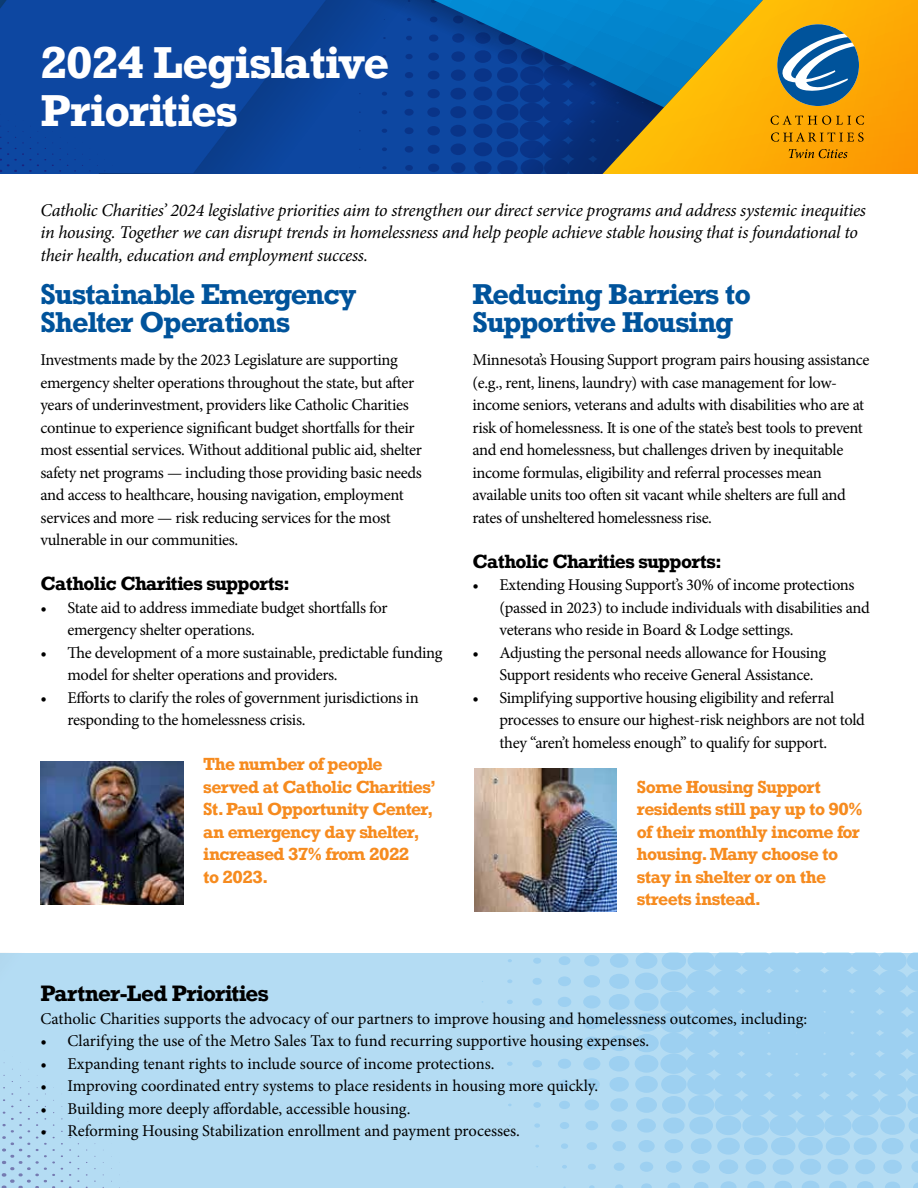
<style>
.page{position:relative;width:918px;height:1188px;background:#fff}
.page>*{position:absolute;margin:0;border:0;box-sizing:border-box;transform-origin:0 0}
.t1{font:700 42px/48px "Rockwell";letter-spacing:-.02em;color:#fff}
.t2{font:700 27px/28.5px "Rockwell";letter-spacing:-.04em;color:#00539b}
.t3{font:700 21px "Rockwell";letter-spacing:-.03em;color:#000}
.t4{font:italic 18px/22.5px "Minion Pro";letter-spacing:-.02em;color:#000}
.t5{font:700 18px "Rockwell";letter-spacing:-.03em;color:#000}
.t6{font:16.5px/22.5px "Minion Pro";letter-spacing:-.02em;color:#000}
.t7{font:700 16.5px/22.5px "Rockwell";letter-spacing:-.04em;color:#f68b1f}
.t8{font:16.5px "Minion Pro";color:#000}
</style>
<div class="page">
<div style="left:0;top:953px;width:918px;height:235px;background:#b4dcf3"></div>
<svg style="left:911px;top:1161px;width:7px;height:12px"></svg>
<div style="left:883px;top:1160px;width:19px;height:14px;background:#9dd0f1;border-radius:50%"></div>
<div style="left:855px;top:1159px;width:20px;height:15px;background:#9dd0f1;border-radius:50%"></div>
<svg style="left:871px;top:953px;width:47px;height:201px"></svg>
<svg style="left:482px;top:953px;width:389px;height:235px"></svg>
<svg style="left:69px;top:1124px;width:11px;height:64px"></svg>
<svg style="left:1px;top:1062px;width:62px;height:126px"></svg>
<svg style="left:829px;top:1181px;width:89px;height:7px"></svg>
<div style="left:326px;top:126px;width:64px;height:47px;background:#0d47a1"></div>
<svg style="left:0;top:126px;width:326px;height:47px;background:#0c459d"></svg>
<svg style="left:382px;top:129px;width:5px;height:4px"></svg>
<svg style="left:382px;top:147px;width:5px;height:4px"></svg>
<svg style="left:382px;top:166px;width:5px;height:3px"></svg>
<svg style="left:390px;top:126px;width:102px;height:47px;background:#0b429a"></svg>
<svg style="left:0;top:0;width:492px;height:126px;background:#0c459e"></svg>
<svg style="left:430px;top:0;width:62px;height:107px;background:#0a489c"></svg>
<div style="left:0;top:115px;width:61px;height:57px;background:#0d47a1"></div>
<svg style="left:492px;top:0;width:426px;height:173px;background:#728262"></svg>
<svg style="left:771px;top:0;width:91px;height:106px;background:#949564"></svg>
<svg style="left:771px;top:115px;width:93px;height:10px"></svg>
<svg style="left:771px;top:132px;width:93px;height:10px"></svg>
<svg style="left:474px;top:149px;width:373px;height:24px;background:#9d7e33"></svg>
<img style="left:40px;top:761px;width:143px;height:143px">
<img style="left:474px;top:769px;width:143px;height:143px">
<h1 class="t1" style="left:40px;top:39px;width:350px">2024 Legislative<br>Priorities</h1>
<p class="t4" style="left:40px;top:199px;width:827px">Catholic Charities’ 2024 legislative priorities aim to strengthen our direct service programs and address systemic inequities in housing. Together we can disrupt trends in homelessness and help people achieve stable housing that is foundational to their health, education and employment success.</p>
<h2 class="t2" style="left:40px;top:279px;width:318px">Sustainable Emergency<br>Shelter Operations</h2>
<p class="t6" style="left:40px;top:349px;width:383px">Investments made by the 2023 Legislature are supporting emergency shelter operations throughout the state, but after years of underinvestment, providers like Catholic Charities continue to experience significant budget shortfalls for their most essential services. Without additional public aid, shelter safety net programs — including those providing basic needs and access to healthcare, housing navigation, employment services and more — risk reducing services for the most vulnerable in our communities.</p>
<p class="t5" style="left:40px;top:572px;width:251px">Catholic Charities supports:</p>
<p class="t6" style="left:67px;top:596px;width:322px;text-indent:-27px">• State aid to address immediate budget shortfalls for emergency shelter operations.</p>
<p class="t6" style="left:67px;top:641px;width:376px;text-indent:-27px">• The development of a more sustainable, predictable funding model for shelter operations and providers.</p>
<p class="t6" style="left:67px;top:686px;width:353px;text-indent:-27px">• Efforts to clarify the roles of government jurisdictions in responding to the homelessness crisis.</p>
<p class="t7" style="left:203px;top:753px;width:234px">The number of people served at Catholic Charities’<br>St. Paul Opportunity Center, an emergency day shelter, increased 37% from 2022<br>to 2023.</p>
<h2 class="t2" style="left:472px;top:279px;width:280px">Reducing Barriers to<br>Supportive Housing</h2>
<p class="t6" style="left:472px;top:349px;width:399px">Minnesota’s Housing Support program pairs housing assistance (e.g., rent, linens, laundry) with case management for low&shy;income seniors, veterans and adults with disabilities who are at risk of homelessness. It is one of the state’s best tools to prevent and end homelessness, but challenges driven by inequitable income formulas, eligibility and referral processes mean available units too often sit vacant while shelters are full and rates of unsheltered homelessness rise.</p>
<p class="t5" style="left:472px;top:550px;width:251px">Catholic Charities supports:</p>
<p class="t6" style="left:499px;top:574px;width:372px;text-indent:-27px">• Extending Housing Support’s 30% of income protections (passed in 2023) to include individuals with disabilities and veterans who reside in Board &amp; Lodge settings.</p>
<p class="t6" style="left:499px;top:641px;width:328px;text-indent:-27px">• Adjusting the personal needs allowance for Housing<br>Support residents who receive General Assistance.</p>
<p class="t6" style="left:499px;top:686px;width:367px;text-indent:-27px">• Simplifying supportive housing eligibility and referral processes to ensure our highest-risk neighbors are not told they “aren’t homeless enough” to qualify for support.</p>
<p class="t7" style="left:637px;top:775px;width:227px">Some Housing Support residents still pay up to 90% of their monthly income for housing. Many choose to stay in shelter or on the streets instead.</p>
<p class="t3" style="left:40px;top:980px;width:230px">Partner-Led Priorities</p>
<p class="t6" style="left:40px;top:1007px;width:768px">Catholic Charities supports the advocacy of our partners to improve housing and homelessness outcomes, including:</p>
<p class="t8" style="left:40px;top:1030px;width:610px">• Clarifying the use of the Metro Sales Tax to fund recurring supportive housing expenses.</p>
<p class="t6" style="left:40px;top:1052px;width:456px">• Expanding tenant rights to include source of income protections.</p>
<p class="t6" style="left:40px;top:1075px;width:559px">• Improving coordinated entry systems to place residents in housing more quickly.</p>
<p class="t6" style="left:40px;top:1097px;width:372px">• Building more deeply affordable, accessible housing.</p>
<p class="t8" style="left:40px;top:1120px;width:481px">• Reforming Housing Stabilization enrollment and payment processes.</p>
</div>
